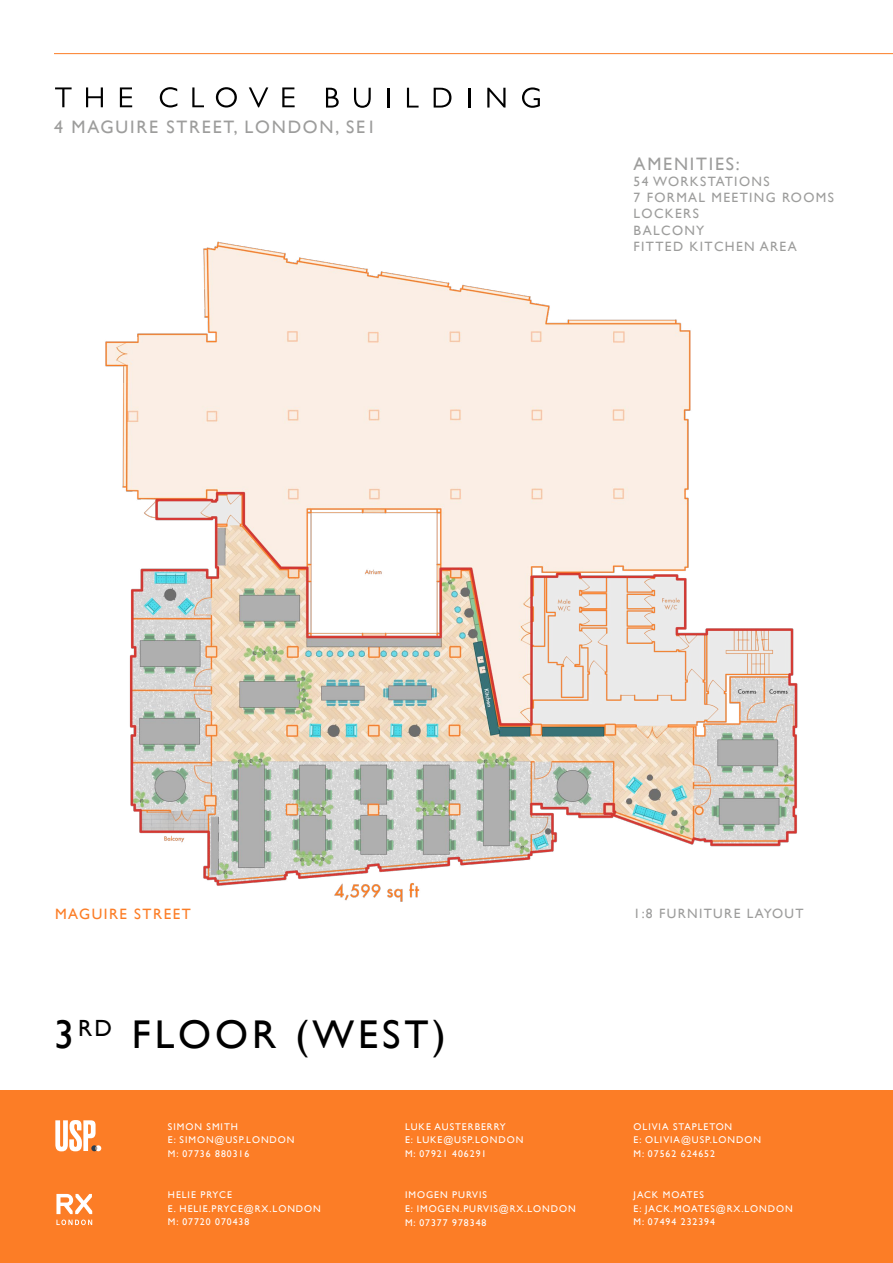
<style>
.page{position:relative;width:893px;height:1263px;background:#fff}
.page>*{position:absolute;margin:0;border:0;box-sizing:border-box;transform-origin:0 0}
.t1{font:40.05px "Gill Sans";letter-spacing:.1em;color:#000}
.t2{font:18px "Gill Sans";letter-spacing:.1em;color:#9d9d9c}
.t3{font:15px "Gill Sans";letter-spacing:.1em;color:#fc7d26}
.t4{font:13.5px/16.2px "Gill Sans";letter-spacing:.1em;color:#9d9d9c}
.t5{font:9.75px/13.5px "Gill Sans";letter-spacing:.1em;color:#fff}
</style>
<div class="page">
<div style="left:0;top:1090px;width:893px;height:173px;background:#fc7d26"></div>
<svg style="left:55px;top:1120px;width:46px;height:31px"></svg>
<svg style="left:56px;top:1194px;width:36px;height:31px"></svg>
<svg style="left:55px;top:87px;width:17px;height:20px"></svg>
<svg style="left:86px;top:87px;width:17px;height:20px"></svg>
<svg style="left:120px;top:87px;width:12px;height:20px"></svg>
<svg style="left:192px;top:87px;width:12px;height:20px"></svg>
<svg style="left:216px;top:87px;width:21px;height:21px"></svg>
<svg style="left:249px;top:87px;width:19px;height:20px"></svg>
<svg style="left:282px;top:87px;width:13px;height:20px"></svg>
<svg style="left:160px;top:87px;width:17px;height:20px"></svg>
<svg style="left:354px;top:88px;width:17px;height:20px"></svg>
<hr style="left:387px;top:88px;width:3px;height:20px;background:#000">
<svg style="left:407px;top:88px;width:12px;height:20px"></svg>
<hr style="left:468px;top:88px;width:2px;height:20px;background:#000">
<svg style="left:522px;top:87px;width:18px;height:21px"></svg>
<svg style="left:487px;top:88px;width:18px;height:20px"></svg>
<svg style="left:326px;top:88px;width:13px;height:20px"></svg>
<svg style="left:434px;top:88px;width:17px;height:20px"></svg>
<hr style="left:54px;top:53px;width:839px;height:1px;background:#fc7d26">
<img style="left:105px;top:241px;width:693px;height:661px">
<h2 class="t2" style="left:54px;top:116px;width:323px">4 MAGUIRE STREET, LONDON, SE1</h2>
<h2 class="t2" style="left:634px;top:153px;width:108px">AMENITIES:</h2>
<h3 class="t4" style="left:634px;top:173px;width:202px">54 WORKSTATIONS<br>7 FORMAL MEETING ROOMS<br>LOCKERS<br>BALCONY<br>FITTED KITCHEN AREA</h3>
<h3 class="t3" style="left:55px;top:905px;width:137px">MAGUIRE STREET</h3>
<h3 class="t4" style="left:634px;top:905px;width:171px">1:8 FURNITURE LAYOUT</h3>
<h1 class="t1" style="left:54px;top:1011px;width:393px">3<sup>RD</sup> FLOOR (WEST)</h1>
<p class="t5" style="left:168px;top:1119px;width:128px">SIMON SMITH<br>E: SIMON@USP.LONDON<br>M: 07736 880316</p>
<p class="t5" style="left:168px;top:1188px;width:154px">HELIE PRYCE<br>E. HELIE.PRYCE@RX.LONDON<br>M: 07720 070438</p>
<p class="t5" style="left:405px;top:1119px;width:120px">LUKE AUSTERBERRY<br>E: LUKE@USP.LONDON<br>M: 07921 406291</p>
<p class="t5" style="left:405px;top:1188px;width:172px">IMOGEN PURVIS<br>E: IMOGEN.PURVIS@RX.LONDON<br>M: 07377 978348</p>
<p class="t5" style="left:634px;top:1119px;width:129px">OLIVIA STAPLETON<br>E: OLIVIA@USP.LONDON<br>M: 07562 624652</p>
<p class="t5" style="left:634px;top:1188px;width:161px">JACK MOATES<br>E: JACK.MOATES@RX.LONDON<br>M: 07494 232394</p>
</div>
